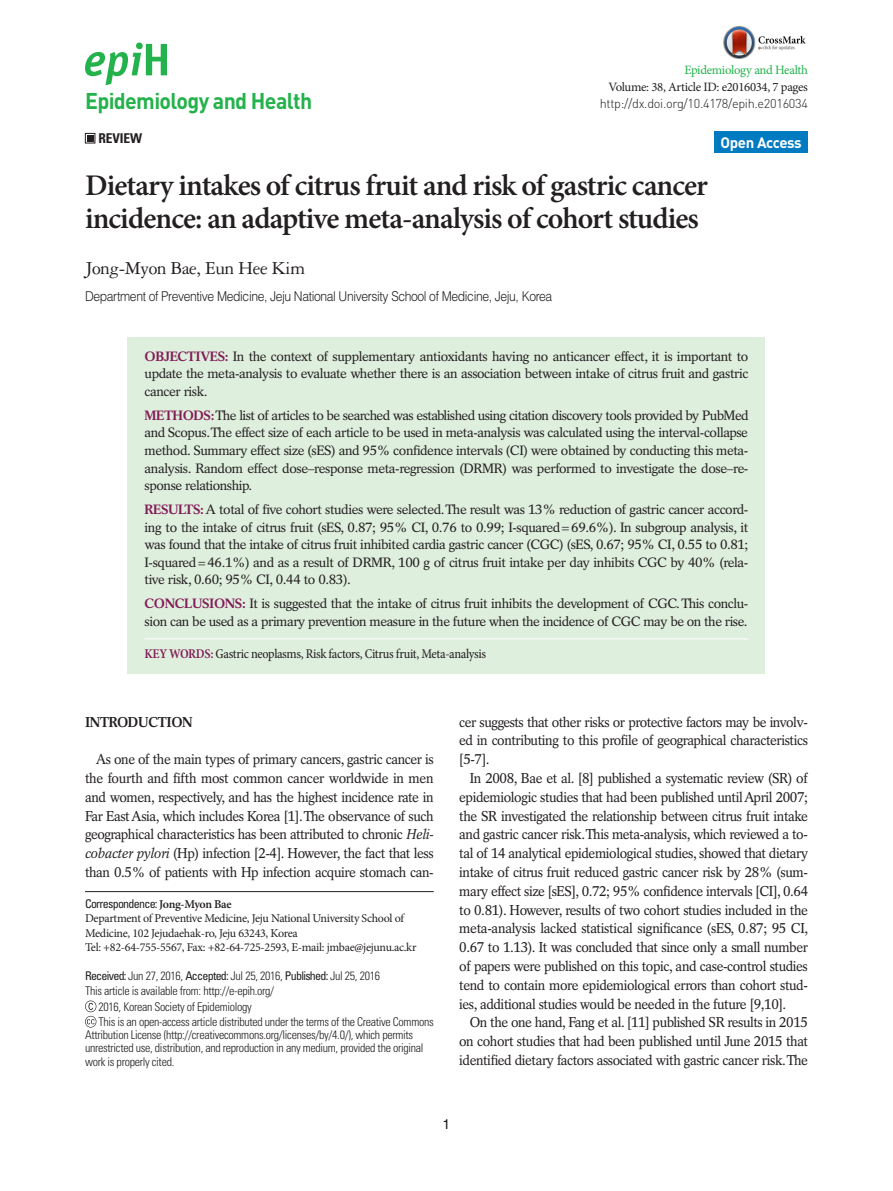
<style>
.page{position:relative;width:893px;height:1191px;background:#fff}
.page>*{position:absolute;margin:0;border:0;box-sizing:border-box;transform-origin:0 0}
.제목{font:600 30px/33px "Minion Pro";letter-spacing:-.03em;color:#231f20}
.t1{font:700 22.5px "DIN Pro";letter-spacing:-.03em;color:#23b24b;scale:.95 1}
.저자{font:19.5px "Garamond 3 LT Std";letter-spacing:-.025em;color:#231f20}
.t2{font:700 15px "DIN Pro";letter-spacing:-.025em;color:#fff}
.본문{font:14.25px/18.8px "Rotation LT Std";letter-spacing:-.03em;color:#231f20;text-align:justify;scale:.95 1}
.본문_대제목{font:700 14.25px "Rotation LT Std";letter-spacing:-.025em;color:#231f20;scale:.95 1}
.t3{font:13.95px "Helvetica LT Std";color:#231f20}
.초록{font:13.5px/17.5px "Rotation LT Std";letter-spacing:-.03em;color:#231f20;text-align:justify}
.소속{font:300 13.5px "Helvetica LT Std";letter-spacing:-.03em;color:#231f20;scale:.9 1}
.키워드{font:condensed 13.5px "Minion Pro";letter-spacing:-.03em;color:#231f20}
.t4{font:700 condensed 13.5px "Univers LT Std";letter-spacing:-.01em;color:#231f20}
.t5{font:300 12.75px "DIN Pro";letter-spacing:-.025em;color:#231f20}
.t6{font:12.75px "Minion Pro";letter-spacing:-.025em;color:#231f20}
.t7{font:12.75px "Minion Pro";letter-spacing:-.025em;color:#23b24b}
.교신저자_저작권등{font:300 condensed 12px/13.2px "Univers LT Std";letter-spacing:-.025em;color:#231f20}
.교신저자{font:12px "Minion Pro";letter-spacing:-.025em;color:#231f20}
.교신저자-2{font:condensed 12px "Univers LT Std";letter-spacing:-.06em;color:#231f20}
.s1{font-weight:700;color:#811c57}
.s2{font-weight:600;color:#811c57}
.s3{font-style:italic}
.s4{font-family:"Minion Pro";font-weight:600;font-stretch:normal}
.s5{font-weight:400}
</style>
<div class="page">
<svg style="left:85px;top:43px;width:82px;height:42px"></svg>
<div style="left:85px;top:133px;width:10px;height:10px;border:1px solid #231f20"></div>
<div style="left:87px;top:135px;width:7px;height:7px;background:#231f20"></div>
<div style="left:714px;top:132px;width:94px;height:21px;background:#007ac0"></div>
<div style="left:128px;top:337px;width:637px;height:336px;background:#dfefdd"></div>
<hr style="left:145px;top:638px;width:603px;height:1px;background:#fff">
<hr style="left:85px;top:891px;width:349px;height:1px;background:#231f20">
<svg style="left:85px;top:1000px;width:11px;height:27px"></svg>
<img style="left:723px;top:26px;width:83px;height:32px">
<p class="t1" style="left:85px;top:85px;width:241px">Epidemiology and Health</p>
<p class="t7" style="left:684px;top:62px;width:125px">Epidemiology and Health</p>
<p class="t6" style="left:608px;top:78px;width:201px">Volume: 38, Article ID: e2016034, 7 pages</p>
<p class="t5" style="left:600px;top:95px;width:210px">http://dx.doi.org/10.4178/epih.e2016034</p>
<p class="t4" style="left:99px;top:130px;width:45px">REVIEW</p>
<p class="t2" style="left:721px;top:132px;width:83px">Open Access</p>
<p class="제목" style="left:85px;top:169px;width:624px">Dietary intakes of citrus fruit and risk of gastric cancer incidence: an adaptive meta-analysis of cohort studies</p>
<p class="저자" style="left:85px;top:257px;width:222px">Jong-Myon Bae, Eun Hee Kim</p>
<p class="소속" style="left:85px;top:288px;width:521px">Department of Preventive Medicine, Jeju National University School of Medicine, Jeju, Korea</p>
<p class="초록" style="left:145px;top:347px;width:605px"><span class="s1">OBJECTIVES:</span> In the context of supplementary antioxidants having no anticancer effect, it is important to update the meta-analysis to evaluate whether there is an association between intake of citrus fruit and gastric cancer risk.</p>
<p class="초록" style="left:145px;top:406px;width:606px"><span class="s1">METHODS:</span> The list of articles to be searched was established using citation discovery tools provided by PubMed and Scopus. The effect size of each article to be used in meta-analysis was calculated using the interval-collapse method. Summary effect size (sES) and 95% confidence intervals (CI) were obtained by conducting this meta&shy;analysis. Random effect dose–response meta-regression (DRMR) was performed to investigate the dose–re&shy;sponse relationship.</p>
<p class="초록" style="left:145px;top:501px;width:605px"><span class="s1">RESULTS:</span> A total of five cohort studies were selected. The result was 13% reduction of gastric cancer accord&shy;ing to the intake of citrus fruit (sES, 0.87; 95% CI, 0.76 to 0.99; I-squared=69.6%). In subgroup analysis, it was found that the intake of citrus fruit inhibited cardia gastric cancer (CGC) (sES, 0.67; 95% CI, 0.55 to 0.81; I-squared=46.1%) and as a result of DRMR, 100 g of citrus fruit intake per day inhibits CGC by 40% (rela&shy;tive risk, 0.60; 95% CI, 0.44 to 0.83).</p>
<p class="초록" style="left:145px;top:595px;width:605px"><span class="s1">CONCLUSIONS:</span> It is suggested that the intake of citrus fruit inhibits the development of CGC. This conclu&shy;sion can be used as a primary prevention measure in the future when the incidence of CGC may be on the rise.</p>
<p class="키워드" style="left:145px;top:645px;width:343px"><span class="s2">KEY WORDS:</span> Gastric neoplasms, Risk factors, Citrus fruit, Meta-analysis</p>
<p class="본문_대제목" style="left:85px;top:713px;width:115px">INTRODUCTION</p>
<p class="본문" style="left:85px;top:750px;width:369px;text-indent:11px">As one of the main types of primary cancers, gastric cancer is the fourth and fifth most common cancer worldwide in men and women, respectively, and has the highest incidence rate in Far East Asia, which includes Korea [1]. The observance of such geographical characteristics has been attributed to chronic <span class="s3">Heli&shy;cobacter pylori</span> (Hp) infection [2-4]. However, the fact that less than 0.5% of patients with Hp infection acquire stomach can-</p>
<p class="교신저자-2" style="left:85px;top:896px;width:148px">Correspondence: <span class="s4">Jong-Myon Bae</span></p>
<p class="교신저자" style="left:85px;top:910px;width:320px">Department of Preventive Medicine, Jeju National University School of</p>
<p class="교신저자" style="left:85px;top:924px;width:214px">Medicine, 102 Jejudaehak-ro, Jeju 63243, Korea</p>
<p class="교신저자" style="left:85px;top:939px;width:333px">Tel: +82-64-755-5567, Fax: +82-64-725-2593, E-mail: jmbae@jejunu.ac.kr</p>
<p class="교신저자_저작권등" style="left:85px;top:969px;width:297px"><span class="s5">Received:</span> Jun 27, 2016, <span class="s5">Accepted:</span> Jul 25, 2016, <span class="s5">Published:</span> Jul 25, 2016</p>
<p class="교신저자_저작권등" style="left:85px;top:984px;width:191px">This article is available from: http://e-epih.org/</p>
<p class="교신저자_저작권등" style="left:98px;top:999px;width:155px">2016, Korean Society of Epidemiology</p>
<p class="교신저자_저작권등" style="left:85px;top:1015px;width:350px;text-indent:13px">This is an open-access article distributed under the terms of the Creative Commons Attribution License (http://creativecommons.org/licenses/by/4.0/), which permits unrestricted use, distribution, and reproduction in any medium, provided the original work is properly cited.</p>
<p class="본문" style="left:459px;top:712px;width:368px">cer suggests that other risks or protective factors may be involv&shy;ed in contributing to this profile of geographical characteristics [5-7].</p>
<p class="본문" style="left:459px;top:768px;width:369px;text-indent:11px">In 2008, Bae et al. [8] published a systematic review (SR) of epidemiologic studies that had been published until April 2007; the SR investigated the relationship between citrus fruit intake and gastric cancer risk. This meta-analysis, which reviewed a to&shy;tal of 14 analytical epidemiological studies, showed that dietary intake of citrus fruit reduced gastric cancer risk by 28% (sum&shy;mary effect size [sES], 0.72; 95% confidence intervals [CI], 0.64 to 0.81). However, results of two cohort studies included in the meta-analysis lacked statistical significance (sES, 0.87; 95 CI, 0.67 to 1.13). It was concluded that since only a small number of papers were published on this topic, and case-control studies tend to contain more epidemiological errors than cohort stud&shy;ies, additional studies would be needed in the future [9,10].</p>
<p class="본문" style="left:459px;top:1013px;width:369px;text-indent:11px">On the one hand, Fang et al. [11] published SR results in 2015 on cohort studies that had been published until June 2015 that identified dietary factors associated with gastric cancer risk. The</p>
<p class="t3" style="left:443px;top:1116px;width:9px">1</p>
</div>
